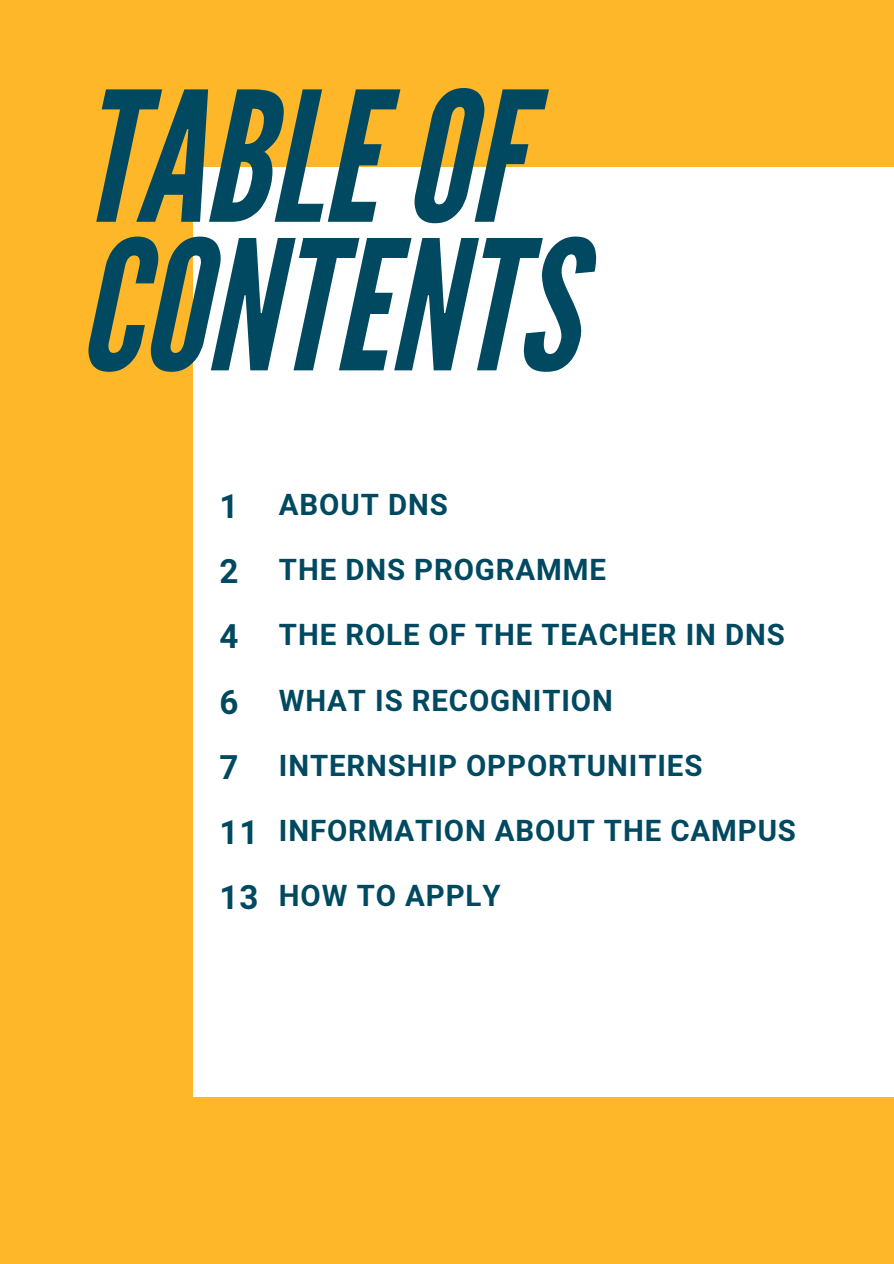
<style>
.page{position:relative;width:894px;height:1264px;background:#fff}
.page>*{position:absolute;margin:0;border:0;box-sizing:border-box;transform-origin:0 0}
.t1{font:italic 180px/148.5px "League Gothic";color:#004960}
.t2{font:700 33.15px/65.1px "Mardoto";color:#004960}
.t3{font:700 29.4px "Mardoto";letter-spacing:.03em;color:#004960}
</style>
<div class="page">
<div style="left:0;top:0;width:893px;height:1263px;background:#ffb72a"></div>
<div style="left:193px;top:167px;width:700px;height:929px;background:#fff"></div>
<h1 class="t1" style="left:77px;top:87px;width:500px">TABLEOF<br>CONTENTS</h1>
<p class="t2" style="left:219px;top:474px;width:40px">1<br>2<br>4<br>6<br>7<br>11<br>13</p>
<h2 class="t3" style="left:279px;top:487px;width:170px">ABOUT DNS</h2>
<p class="t3" style="left:279px;top:552px;width:328px">THE DNS PROGRAMME</p>
<p class="t3" style="left:279px;top:618px;width:507px">THE ROLE OF THE TEACHER IN DNS</p>
<p class="t3" style="left:279px;top:683px;width:335px">WHAT IS RECOGNITION</p>
<p class="t3" style="left:279px;top:748px;width:425px">INTERNSHIP OPPORTUNITIES</p>
<p class="t3" style="left:279px;top:813px;width:518px">INFORMATION ABOUT THE CAMPUS</p>
<p class="t3" style="left:279px;top:879px;width:223px">HOW TO APPLY</p>
</div>
